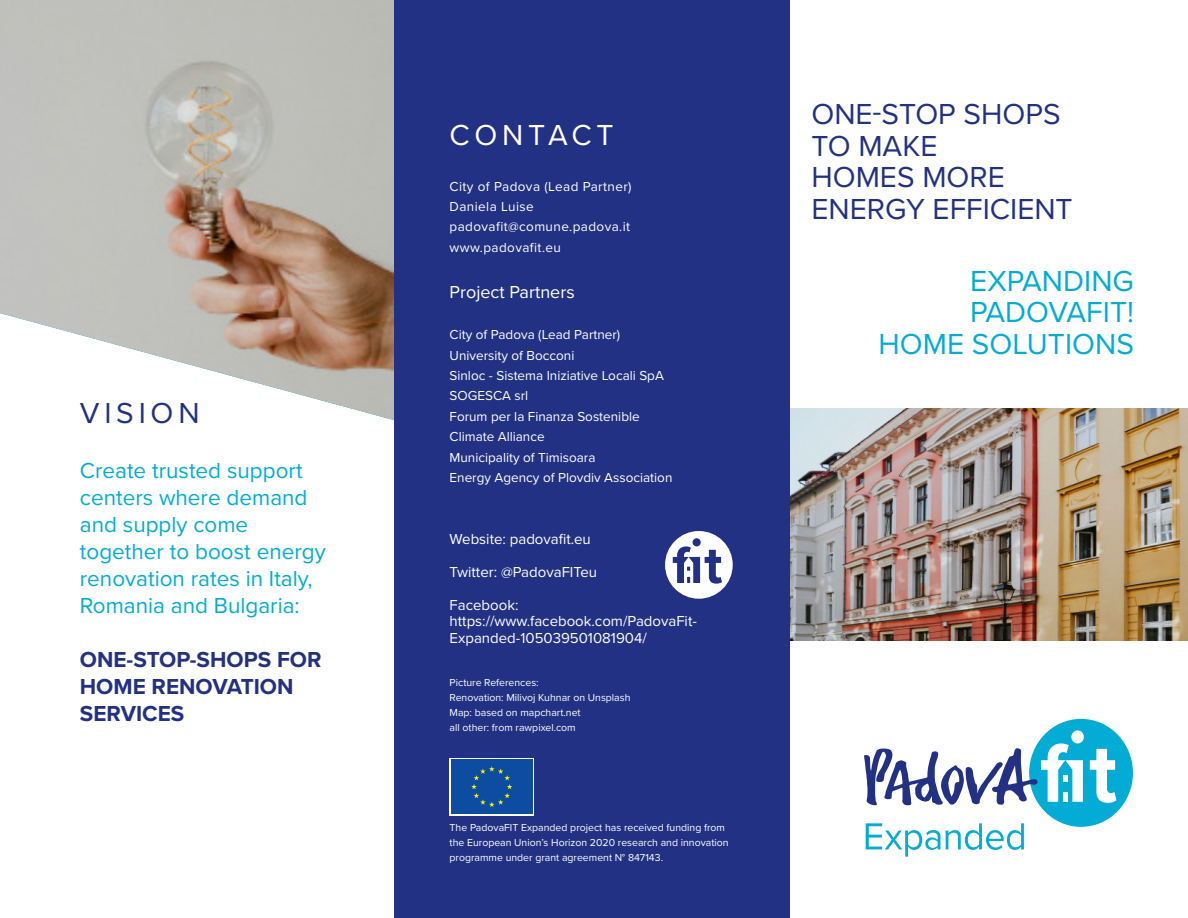
<style>
.page{position:relative;width:1188px;height:918px;background:#fff}
.page>*{position:absolute;margin:0;border:0;box-sizing:border-box;transform-origin:0 0}
.Textkörper{font:30px "Proxima Nova";color:#223184}
.Textkörper-2{font:30px "Proxima Nova";color:#03acd4}
.Titel_Überschrift{font:30px "Proxima Nova";letter-spacing:.155em;color:#fff}
.Titel_Überschrift-2{font:30px "Proxima Nova";letter-spacing:.16em;color:#223184}
.t1{font:22.5px/27px "Proxima Nova";color:#03acd4}
.t2{font:700 22.5px/27px "Proxima Nova";color:#223184}
.Textkörper-3{font:18px "Proxima Nova";color:#fff}
.Textkörper-4{font:15px/16.5px "Proxima Nova";color:#fff}
.Textkörper-5{font:13.5px "Proxima Nova";color:#fff}
.Internetadresse{font:13.5px "Proxima Nova";letter-spacing:.03em;color:#fff}
.Aufzählungspunkte{font:10.5px/15px "Proxima Nova";color:#fff}
</style>
<div class="page">
<img style="left:789px;top:408px;width:399px;height:232px">
<img style="left:0;top:0;width:394px;height:420px">
<div style="left:394px;top:0;width:395px;height:918px;background:#223184"></div>
<svg style="left:450px;top:758px;width:84px;height:58px"></svg>
<div style="left:451px;top:760px;width:81px;height:54px;background:#0d4da1"></div>
<svg style="left:471px;top:766px;width:41px;height:41px"></svg>
<div style="left:1029px;top:719px;width:104px;height:108px;background:#03acd4;border-radius:50%"></div>
<svg style="left:866px;top:823px;width:74px;height:34px"></svg>
<svg style="left:946px;top:823px;width:78px;height:27px"></svg>
<div style="left:1071px;top:730px;width:13px;height:13px;background:#fff;border-radius:50%"></div>
<svg style="left:1090px;top:749px;width:27px;height:54px"></svg>
<svg style="left:864px;top:743px;width:219px;height:62px"></svg>
<svg style="left:665px;top:531px;width:68px;height:68px"></svg>
<p class="Titel_Überschrift-2" style="left:80px;top:391px;width:121px">VISION</p>
<p class="t1" style="left:80px;top:456px;width:247px">Create trusted support centers where demand and supply come together to boost energy renovation rates in Italy,<br>Romania and Bulgaria:</p>
<p class="t2" style="left:80px;top:645px;width:243px">ONE-STOP-SHOPS FOR<br>HOME RENOVATION<br>SERVICES</p>
<p class="Titel_Überschrift" style="left:450px;top:112px;width:165px">CONTACT</p>
<p class="Internetadresse" style="left:450px;top:176px;width:184px">City of Padova (Lead Partner)</p>
<p class="Internetadresse" style="left:450px;top:196px;width:86px">Daniela Luise</p>
<p class="Internetadresse" style="left:450px;top:217px;width:182px">padovafit@comune.padova.it</p>
<p class="Internetadresse" style="left:450px;top:237px;width:113px">www.padovafit.eu</p>
<p class="Textkörper-3" style="left:450px;top:279px;width:127px">Project Partners</p>
<p class="Textkörper-5" style="left:450px;top:325px;width:172px">City of Padova (Lead Partner)</p>
<p class="Textkörper-5" style="left:450px;top:345px;width:126px">University of Bocconi</p>
<p class="Textkörper-5" style="left:450px;top:366px;width:216px">Sinloc - Sistema Iniziative Locali SpA</p>
<p class="Textkörper-5" style="left:450px;top:386px;width:80px">SOGESCA srl</p>
<p class="Textkörper-5" style="left:450px;top:406px;width:192px">Forum per la Finanza Sostenible</p>
<p class="Textkörper-5" style="left:450px;top:427px;width:97px">Climate Alliance</p>
<p class="Textkörper-5" style="left:450px;top:447px;width:147px">Municipality of Timisoara</p>
<p class="Textkörper-5" style="left:450px;top:468px;width:224px">Energy Agency of Plovdiv Association</p>
<p class="Textkörper-4" style="left:450px;top:530px;width:143px">Website: padovafit.eu</p>
<p class="Textkörper-4" style="left:450px;top:563px;width:149px">Twitter: @PadovaFITeu</p>
<p class="Textkörper-4" style="left:450px;top:596px;width:70px">Facebook:</p>
<p class="Textkörper-4" style="left:450px;top:613px;width:249px">https://www.facebook.com/PadovaFit-<br>Expanded-105039501081904/</p>
<p class="Aufzählungspunkte" style="left:450px;top:675px;width:91px">Picture References:</p>
<p class="Aufzählungspunkte" style="left:450px;top:690px;width:182px">Renovation: Milivoj Kuhnar on Unsplash</p>
<p class="Aufzählungspunkte" style="left:450px;top:705px;width:133px">Map: based on mapchart.net</p>
<p class="Aufzählungspunkte" style="left:450px;top:720px;width:128px">all other: from rawpixel.com</p>
<p class="Aufzählungspunkte" style="left:450px;top:820px;width:281px">The PadovaFIT Expanded project has received funding from the European Union’s Horizon 2020 research and innovation programme under grant agreement N° 847143.</p>
<p class="Textkörper" style="left:811px;top:92px;width:251px">ONE-STOP SHOPS</p>
<p class="Textkörper" style="left:811px;top:123px;width:128px">TO MAKE</p>
<p class="Textkörper" style="left:811px;top:155px;width:195px">HOMES MORE</p>
<p class="Textkörper" style="left:811px;top:186px;width:263px">ENERGY EFFICIENT</p>
<p class="Textkörper-2" style="left:970px;top:259px;width:165px">EXPANDING</p>
<p class="Textkörper-2" style="left:970px;top:290px;width:165px">PADOVAFIT!</p>
<p class="Textkörper-2" style="left:879px;top:322px;width:257px">HOME SOLUTIONS</p>
</div>
